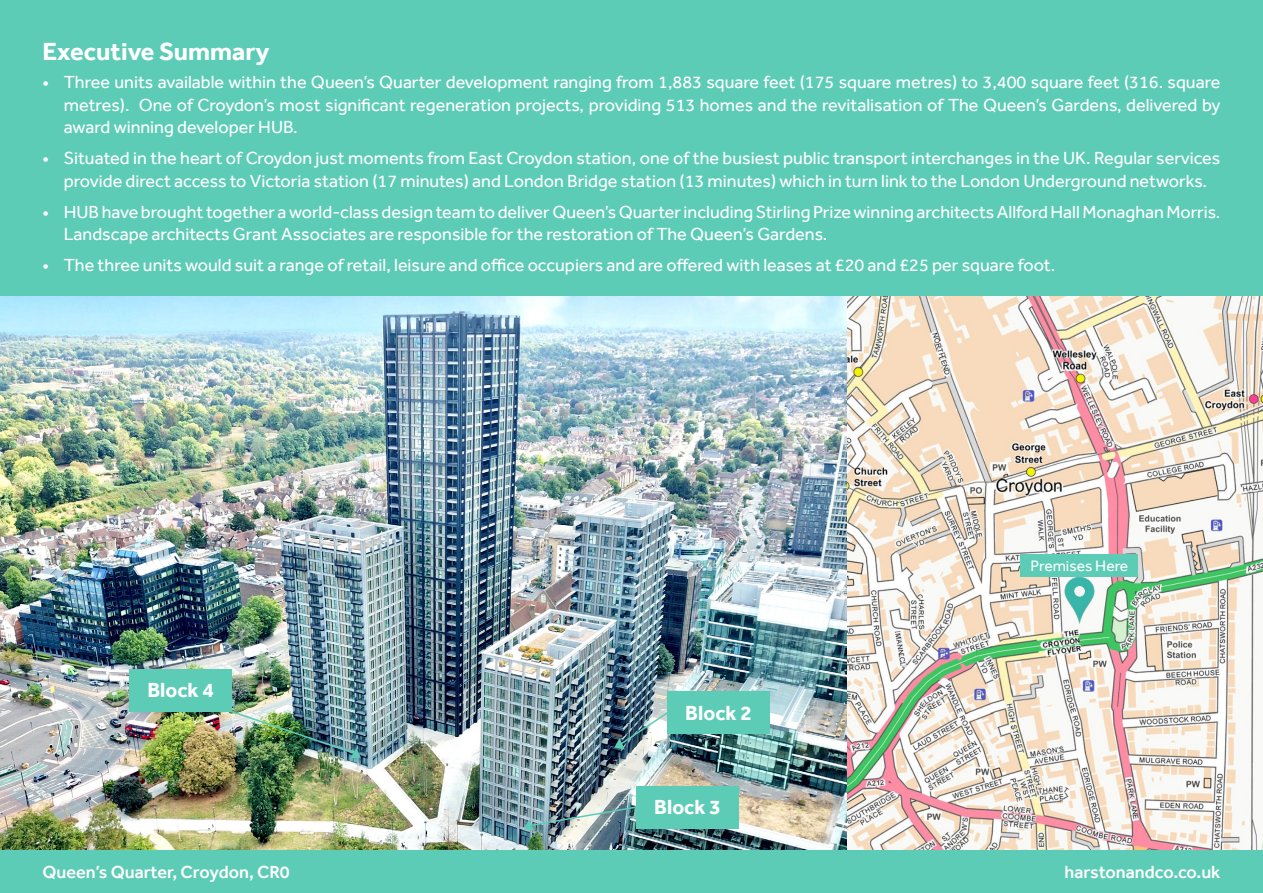
<style>
.page{position:relative;width:1263px;height:893px;background:#fff}
.page>*{position:absolute;margin:0;border:0;box-sizing:border-box;transform-origin:0 0}
.t1{font:700 25.5px "Effra";color:#fff}
.t2{font:700 21px "Effra";color:#fff}
.t3{font:18px/22.5px "Effra";color:#fff;text-align:justify}
.t4{font:500 18px "Effra";color:#fff}
.t5{font:15.6px "Effra";color:#fff}
</style>
<div class="page">
<img style="left:846px;top:296px;width:417px;height:554px">
<img style="left:0;top:296px;width:846px;height:554px">
<div style="left:0;top:0;width:1263px;height:296px;background:#5dccb6"></div>
<div style="left:0;top:850px;width:1263px;height:43px;background:#5dccb6"></div>
<img style="left:1062px;top:577px;width:35px;height:47px">
<div style="left:1020px;top:554px;width:118px;height:23px;background:#5dccb6"></div>
<div style="left:1074px;top:586px;width:11px;height:11px;background:#f3f7f6;border-radius:50%"></div>
<div style="left:130px;top:669px;width:102px;height:43px;background:#5dccb6"></div>
<div style="left:637px;top:786px;width:102px;height:42px;background:#5dccb6"></div>
<div style="left:668px;top:691px;width:102px;height:43px;background:#5dccb6"></div>
<img style="left:227px;top:709px;width:134px;height:50px">
<img style="left:524px;top:805px;width:118px;height:26px">
<img style="left:614px;top:709px;width:58px;height:40px">
<h1 class="t1" style="left:43px;top:36px;width:228px">Executive Summary</h1>
<p class="t3" style="left:64px;top:71px;width:1158px;text-indent:-21px">• Three units available within the Queen’s Quarter development ranging from 1,883 square feet (175 square metres) to 3,400 square feet (316. square metres). One of Croydon’s most significant regeneration projects, providing 513 homes and the revitalisation of The Queen’s Gardens, delivered by award winning developer HUB.</p>
<p class="t3" style="left:43px;top:147px;width:1179px;text-align:center">• Situated in the heart of Croydon just moments from East Croydon station, one of the busiest public transport interchanges in the UK. Regular services provide direct access to Victoria station (17 minutes) and London Bridge station (13 minutes) which in turn link to the London Underground networks.</p>
<p class="t3" style="left:64px;top:200px;width:1158px;text-indent:-21px">• HUB have brought together a world-class design team to deliver Queen’s Quarter including Stirling Prize winning architects Allford Hall Monaghan Morris.<br>Landscape architects Grant Associates are responsible for the restoration of The Queen’s Gardens.</p>
<p class="t3" style="left:43px;top:254px;width:1014px">• The three units would suit a range of retail, leisure and office occupiers and are offered with leases at £20 and £25 per square foot.</p>
<p class="t2" style="left:147px;top:678px;width:68px">Block 4</p>
<p class="t2" style="left:685px;top:700px;width:68px">Block 2</p>
<p class="t2" style="left:654px;top:794px;width:68px">Block 3</p>
<p class="t5" style="left:1030px;top:556px;width:99px">Premises Here</p>
<p class="t4" style="left:43px;top:861px;width:249px">Queen’s Quarter, Croydon, CR0</p>
<p class="t4" style="left:1065px;top:861px;width:157px">harstonandco.co.uk</p>
</div>
